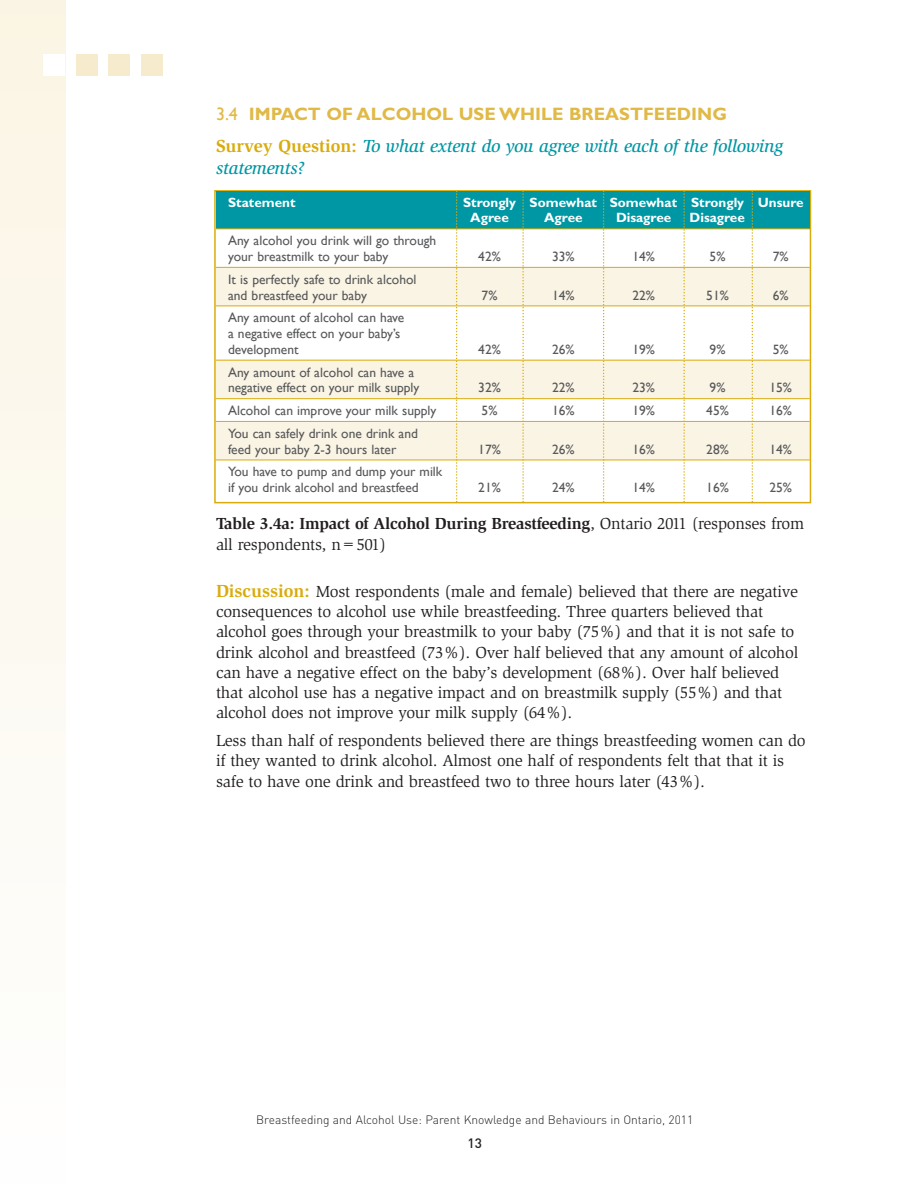
<style>
.page{position:relative;width:918px;height:1188px;background:#fff}
.page>*{position:absolute;margin:0;border:0;box-sizing:border-box;transform-origin:0 0}
.t1{font:italic 500 18px/22.5px "Slimbach";letter-spacing:-.015em;color:#0097a4}
.t2{font:700 18px "Gill Sans";color:#e0b946}
.t3{font:16.5px/20.2px "Slimbach";letter-spacing:-.015em;color:#231f20}
.t4{font:13.5px/15.8px "Gill Sans";color:#57585a}
.t5{font:700 13.5px/15.8px "Gill Sans";color:#fff}
.t6{font:500 13.5px "DIN";color:#231f20}
.t7{font:300 12px "DIN";color:#231f20}
.s1{font-weight:400}
.s2{font-weight:700;font-style:normal;color:#d9ac0c}
.s3{font-weight:700}
.s4{font-weight:700;font-size:18px;color:#d9ac0c}
</style>
<div class="page">
<div style="left:0;top:0;width:65px;height:1188px;background:linear-gradient(to right,#fdf9f1,#fdf9f1)"></div>
<div style="left:44px;top:54px;width:21px;height:22px;background:#fff"></div>
<div style="left:76px;top:54px;width:22px;height:22px;background:#f6ebcc"></div>
<div style="left:108px;top:54px;width:22px;height:22px;background:#f6ebcc"></div>
<div style="left:141px;top:54px;width:21px;height:22px;background:#f6ebcc"></div>
<div style="left:216px;top:268px;width:594px;height:38px;background:#faf4e4"></div>
<div style="left:216px;top:360px;width:594px;height:38px;background:#faf4e4"></div>
<div style="left:216px;top:422px;width:594px;height:38px;background:#faf4e4"></div>
<div style="left:214px;top:190px;width:597px;height:313px;border:2px solid #d9ac0c"></div>
<div style="left:216px;top:192px;width:594px;height:37px;background:#0097a4"></div>
<hr style="left:216px;top:228px;width:594px;height:1px;background:#d9ac0c">
<hr style="left:216px;top:267px;width:594px;height:1px;background:#d9ac0c">
<hr style="left:216px;top:306px;width:594px;height:1px;background:#d9ac0c">
<hr style="left:216px;top:360px;width:594px;height:1px;background:#d9ac0c">
<hr style="left:216px;top:398px;width:594px;height:1px;background:#d9ac0c">
<hr style="left:216px;top:421px;width:594px;height:1px;background:#d9ac0c">
<hr style="left:216px;top:460px;width:594px;height:1px;background:#d9ac0c">
<svg style="left:752px;top:190px;width:1px;height:312px"></svg>
<svg style="left:683px;top:190px;width:2px;height:312px"></svg>
<svg style="left:603px;top:190px;width:1px;height:312px"></svg>
<svg style="left:522px;top:190px;width:2px;height:312px"></svg>
<svg style="left:456px;top:190px;width:1px;height:312px"></svg>
<p class="t2" style="left:216px;top:108px;width:513px"><span class="s1">3.4</span> IMPACT OF ALCOHOL USE WHILE BREASTFEEDING</p>
<p class="t1" style="left:216px;top:136px;width:569px"><span class="s2">Survey Question:</span> To what extent do you agree with each of the following statements?</p>
<p class="t5" style="left:228px;top:196px;width:69px">Statement</p>
<p class="t5" style="left:470px;top:196px;width:335px;text-indent:-7px">Strongly Somewhat Somewhat Strongly Unsure<br>Agree</p>
<p class="t5" style="left:544px;top:211px;width:40px">Agree</p>
<p class="t5" style="left:616px;top:211px;width:57px">Disagree</p>
<p class="t5" style="left:690px;top:211px;width:57px">Disagree</p>
<p class="t4" style="left:228px;top:233px;width:210px">Any alcohol you drink will go through your breastmilk to your baby</p>
<p class="t4" style="left:228px;top:271px;width:190px">It is perfectly safe to drink alcohol and breastfeed your baby</p>
<p class="t4" style="left:228px;top:310px;width:178px">Any amount of alcohol can have a negative effect on your baby’s development</p>
<p class="t4" style="left:228px;top:364px;width:193px">Any amount of alcohol can have a negative effect on your milk supply</p>
<p class="t4" style="left:478px;top:248px;width:24px">42%</p>
<p class="t4" style="left:552px;top:248px;width:24px">33%</p>
<p class="t4" style="left:632px;top:248px;width:24px">14%</p>
<p class="t4" style="left:710px;top:248px;width:17px">5%</p>
<p class="t4" style="left:773px;top:248px;width:17px">7%</p>
<p class="t4" style="left:482px;top:287px;width:17px">7%</p>
<p class="t4" style="left:552px;top:287px;width:24px">14%</p>
<p class="t4" style="left:632px;top:287px;width:24px">22%</p>
<p class="t4" style="left:706px;top:287px;width:24px">51%</p>
<p class="t4" style="left:773px;top:287px;width:17px">6%</p>
<p class="t4" style="left:478px;top:341px;width:24px">42%</p>
<p class="t4" style="left:552px;top:341px;width:24px">26%</p>
<p class="t4" style="left:632px;top:341px;width:24px">19%</p>
<p class="t4" style="left:710px;top:341px;width:17px">9%</p>
<p class="t4" style="left:773px;top:341px;width:17px">5%</p>
<p class="t4" style="left:478px;top:380px;width:24px">32%</p>
<p class="t4" style="left:552px;top:380px;width:24px">22%</p>
<p class="t4" style="left:632px;top:380px;width:24px">23%</p>
<p class="t4" style="left:710px;top:380px;width:17px">9%</p>
<p class="t4" style="left:769px;top:380px;width:24px">15%</p>
<p class="t4" style="left:228px;top:403px;width:210px">Alcohol can improve your milk supply</p>
<p class="t4" style="left:482px;top:403px;width:17px">5%</p>
<p class="t4" style="left:552px;top:403px;width:24px">16%</p>
<p class="t4" style="left:632px;top:403px;width:24px">19%</p>
<p class="t4" style="left:706px;top:403px;width:24px">45%</p>
<p class="t4" style="left:769px;top:403px;width:24px">16%</p>
<p class="t4" style="left:228px;top:425px;width:191px">You can safely drink one drink and feed your baby 2-3 hours later</p>
<p class="t4" style="left:478px;top:441px;width:24px">17%</p>
<p class="t4" style="left:552px;top:441px;width:24px">26%</p>
<p class="t4" style="left:632px;top:441px;width:24px">16%</p>
<p class="t4" style="left:706px;top:441px;width:24px">28%</p>
<p class="t4" style="left:769px;top:441px;width:24px">14%</p>
<p class="t4" style="left:228px;top:464px;width:216px">You have to pump and dump your milk if you drink alcohol and breastfeed</p>
<p class="t4" style="left:478px;top:480px;width:24px">21%</p>
<p class="t4" style="left:552px;top:480px;width:24px">24%</p>
<p class="t4" style="left:632px;top:480px;width:24px">14%</p>
<p class="t4" style="left:706px;top:480px;width:24px">16%</p>
<p class="t4" style="left:769px;top:480px;width:24px">25%</p>
<p class="t3" style="left:216px;top:515px;width:590px"><span class="s3">Table 3.4a: Impact of Alcohol During Breastfeeding</span>, Ontario 2011 (responses from all respondents, n=501)</p>
<p class="t3" style="left:216px;top:582px;width:584px"><span class="s4">Discussion:</span> Most respondents (male and female) believed that there are negative consequences to alcohol use while breastfeeding. Three quarters believed that alcohol goes through your breastmilk to your baby (75%) and that it is not safe to drink alcohol and breastfeed (73%). Over half believed that any amount of alcohol can have a negative effect on the baby’s development (68%). Over half believed that alcohol use has a negative impact and on breastmilk supply (55%) and that alcohol does not improve your milk supply (64%).</p>
<p class="t3" style="left:216px;top:732px;width:591px">Less than half of respondents believed there are things breastfeeding women can do if they wanted to drink alcohol. Almost one half of respondents felt that that it is safe to have one drink and breastfeed two to three hours later (43%).</p>
<p class="t7" style="left:256px;top:1113px;width:439px">Breastfeeding and Alcohol Use: Parent Knowledge and Behaviours in Ontario, 2011</p>
<p class="t6" style="left:468px;top:1136px;width:16px">13</p>
</div>
